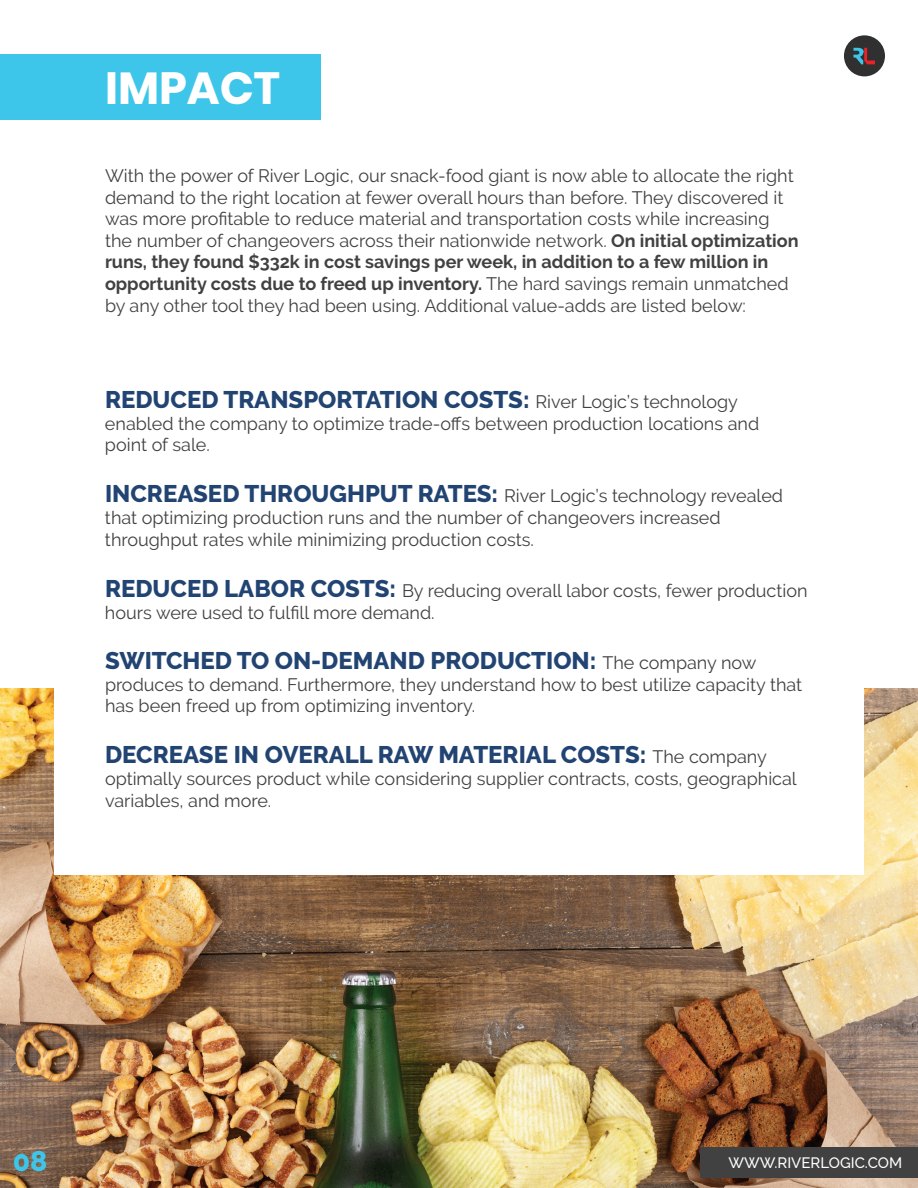
<style>
.page{position:relative;width:918px;height:1188px;background:#fff}
.page>*{position:absolute;margin:0;border:0;box-sizing:border-box;transform-origin:0 0}
.t1{font:700 45px "Poppins";color:#fff}
.t2{font:800 28.5px "Raleway";color:#3dc5ea}
.t3{font:800 24px "Raleway";color:#224473}
.t4{font:18px/21.6px "Raleway";color:#424142}
.t5{font:500 15px "Raleway";color:#fff}
.s1{font-weight:700}
.s2{font-weight:400;font-size:18px;color:#424142}
.s3{font-weight:800;font-size:24px;color:#224473}
</style>
<div class="page">
<img style="left:0;top:688px;width:918px;height:500px">
<div style="left:700px;top:1148px;width:218px;height:30px;background:#424142"></div>
<div style="left:54px;top:279px;width:810px;height:595px;background:#fff"></div>
<div style="left:0;top:54px;width:321px;height:66px;background:#3dc5ea"></div>
<div style="left:844px;top:35px;width:41px;height:41px;background:#2f302f;border-radius:50%"></div>
<svg style="left:853px;top:48px;width:22px;height:16px"></svg>
<h1 class="t1" style="left:105px;top:62px;width:176px">IMPACT</h1>
<p class="t4" style="left:105px;top:165px;width:695px">With the power of River Logic, our snack-food giant is now able to allocate the right demand to the right location at fewer overall hours than before. They discovered it was more profitable to reduce material and transportation costs while increasing the number of changeovers across their nationwide network. <span class="s1">On initial optimization runs, they found $332k in cost savings per week, in addition to a few million in opportunity costs due to freed up inventory.</span> The hard savings remain unmatched by any other tool they had been using. Additional value-adds are listed below:</p>
<h3 class="t3" style="left:105px;top:386px;width:634px">REDUCED TRANSPORTATION COSTS: <span class="s2">River Logic’s technology</span></h3>
<p class="t4" style="left:105px;top:412px;width:656px">enabled the company to optimize trade-offs between production locations and point of sale.</p>
<p class="t4" style="left:105px;top:485px;width:680px"><span class="s3">INCREASED THROUGHPUT RATES:</span> River Logic’s technology revealed that optimizing production runs and the number of changeovers increased throughput rates while minimizing production costs.</p>
<p class="t4" style="left:105px;top:580px;width:704px"><span class="s3">REDUCED LABOR COSTS:</span> By reducing overall labor costs, fewer production hours were used to fulfill more demand.</p>
<h3 class="t3" style="left:105px;top:647px;width:653px">SWITCHED TO ON-DEMAND PRODUCTION: <span class="s2">The company now</span></h3>
<p class="t4" style="left:105px;top:673px;width:699px">produces to demand. Furthermore, they understand how to best utilize capacity that has been freed up from optimizing inventory.</p>
<h3 class="t3" style="left:105px;top:741px;width:664px">DECREASE IN OVERALL RAW MATERIAL COSTS: <span class="s2">The company</span></h3>
<p class="t4" style="left:105px;top:768px;width:693px">optimally sources product while considering supplier contracts, costs, geographical variables, and more.</p>
<h2 class="t2" style="left:13px;top:1145px;width:36px">08</h2>
<p class="t5" style="left:728px;top:1154px;width:175px">WWW.RIVERLOGIC.COM</p>
</div>
